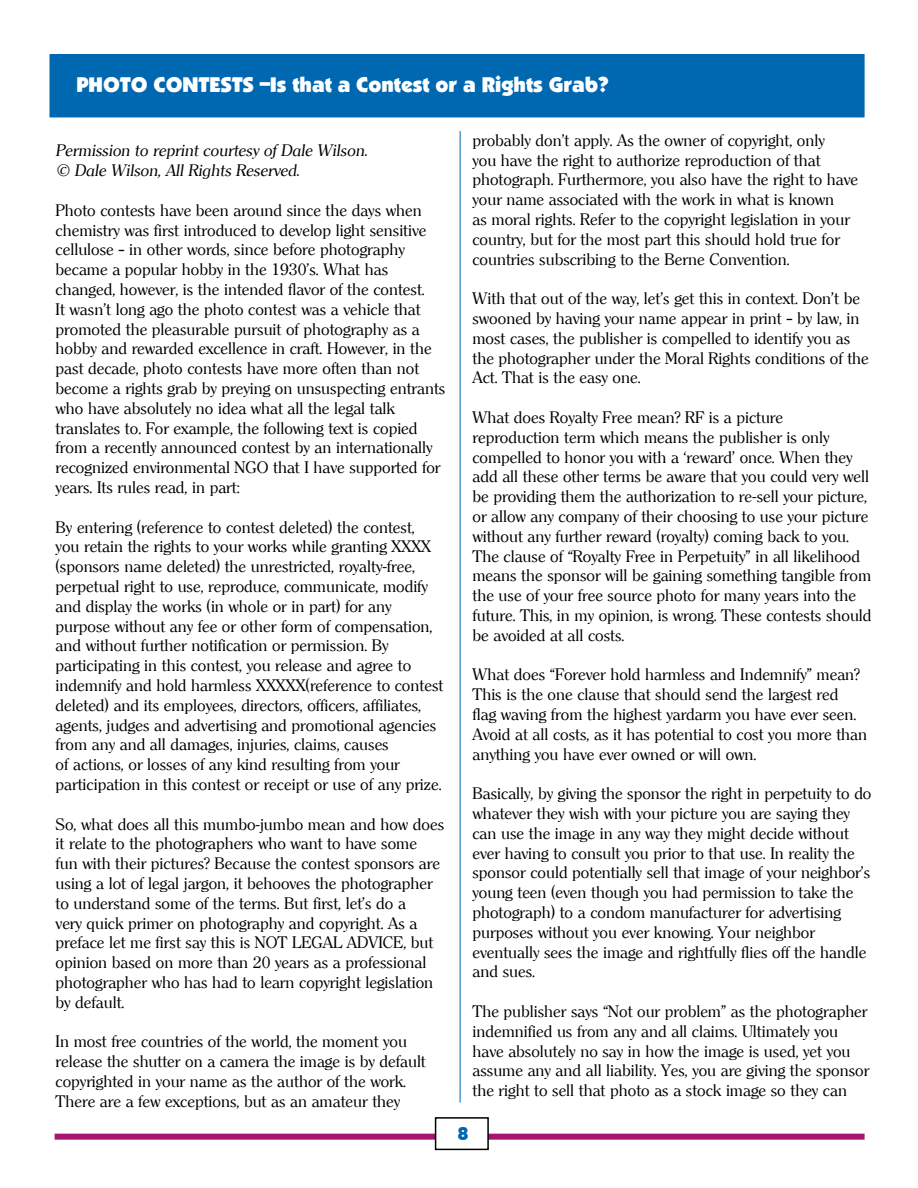
<style>
.page{position:relative;width:918px;height:1188px;background:#fff}
.page>*{position:absolute;margin:0;border:0;box-sizing:border-box;transform-origin:0 0}
.t1{font:21px "Boulder";color:#fff}
.t2{font:18px "Boulder";color:#0067b1}
.t3{font:16.5px/19.8px "Clearly Roman";color:#000}
.t4{font:italic 16.5px/19.8px "Clearly Roman";color:#000}
</style>
<div class="page">
<hr style="left:460px;top:131px;width:1px;height:971px;background:#0067b1">
<div style="left:55px;top:1134px;width:810px;height:6px;background:#a5176f"></div>
<div style="left:436px;top:1118px;width:52px;height:31px;background:#fff"></div>
<div style="left:435px;top:1117px;width:54px;height:33px;border:2px solid #000"></div>
<div style="left:50px;top:54px;width:815px;height:63px;background:#0067b1"></div>
<p class="t1" style="left:76px;top:73px;width:534px">PHOTO CONTESTS –Is that a Contest or a Rights Grab?</p>
<p class="t4" style="left:56px;top:141px;width:313px">Permission to reprint courtesy of Dale Wilson. © Dale Wilson, All Rights Reserved.</p>
<p class="t3" style="left:56px;top:200px;width:391px">Photo contests have been around since the days when chemistry was first introduced to develop light sensitive cellulose – in other words, since before photography became a popular hobby in the 1930’s. What has changed, however, is the intended flavor of the contest.<br>It wasn’t long ago the photo contest was a vehicle that promoted the pleasurable pursuit of photography as a hobby and rewarded excellence in craft. However, in the past decade, photo contests have more often than not become a rights grab by preying on unsuspecting entrants who have absolutely no idea what all the legal talk translates to. For example, the following text is copied from a recently announced contest by an internationally recognized environmental NGO that I have supported for years. Its rules read, in part:</p>
<p class="t3" style="left:56px;top:517px;width:389px">By entering (reference to contest deleted) the contest,<br>you retain the rights to your works while granting XXXX (sponsors name deleted) the unrestricted, royalty-free, perpetual right to use, reproduce, communicate, modify and display the works (in whole or in part) for any purpose without any fee or other form of compensation, and without further notification or permission. By participating in this contest, you release and agree to indemnify and hold harmless XXXXX(reference to contest deleted) and its employees, directors, officers, affiliates, agents, judges and advertising and promotional agencies from any and all damages, injuries, claims, causes<br>of actions, or losses of any kind resulting from your participation in this contest or receipt or use of any prize.</p>
<p class="t3" style="left:56px;top:814px;width:390px">So, what does all this mumbo-jumbo mean and how does it relate to the photographers who want to have some<br>fun with their pictures? Because the contest sponsors are using a lot of legal jargon, it behooves the photographer to understand some of the terms. But first, let’s do a<br>very quick primer on photography and copyright. As a preface let me first say this is NOT LEGAL ADVICE, but opinion based on more than 20 years as a professional photographer who has had to learn copyright legislation by default.</p>
<p class="t3" style="left:56px;top:1032px;width:372px">In most free countries of the world, the moment you release the shutter on a camera the image is by default copyrighted in your name as the author of the work.<br>There are a few exceptions, but as an amateur they</p>
<p class="t3" style="left:472px;top:131px;width:387px">probably don’t apply. As the owner of copyright, only<br>you have the right to authorize reproduction of that photograph. Furthermore, you also have the right to have your name associated with the work in what is known<br>as moral rights. Refer to the copyright legislation in your country, but for the most part this should hold true for countries subscribing to the Berne Convention.</p>
<p class="t3" style="left:472px;top:289px;width:398px">With that out of the way, let’s get this in context. Don’t be swooned by having your name appear in print – by law, in most cases, the publisher is compelled to identify you as the photographer under the Moral Rights conditions of the Act. That is the easy one.</p>
<p class="t3" style="left:472px;top:408px;width:401px">What does Royalty Free mean? RF is a picture reproduction term which means the publisher is only compelled to honor you with a ‘reward’ once. When they add all these other terms be aware that you could very well be providing them the authorization to re-sell your picture, or allow any company of their choosing to use your picture without any further reward (royalty) coming back to you.<br>The clause of “Royalty Free in Perpetuity” in all likelihood means the sponsor will be gaining something tangible from the use of your free source photo for many years into the future. This, in my opinion, is wrong. These contests should be avoided at all costs.</p>
<p class="t3" style="left:472px;top:665px;width:396px">What does “Forever hold harmless and Indemnify” mean?<br>This is the one clause that should send the largest red<br>flag waving from the highest yardarm you have ever seen.<br>Avoid at all costs, as it has potential to cost you more than anything you have ever owned or will own.</p>
<p class="t3" style="left:472px;top:784px;width:401px">Basically, by giving the sponsor the right in perpetuity to do whatever they wish with your picture you are saying they can use the image in any way they might decide without ever having to consult you prior to that use. In reality the sponsor could potentially sell that image of your neighbor’s young teen (even though you had permission to take the photograph) to a condom manufacturer for advertising purposes without you ever knowing. Your neighbor eventually sees the image and rightfully flies off the handle and sues.</p>
<p class="t3" style="left:472px;top:1002px;width:398px">The publisher says “Not our problem” as the photographer indemnified us from any and all claims. Ultimately you have absolutely no say in how the image is used, yet you assume any and all liability. Yes, you are giving the sponsor the right to sell that photo as a stock image so they can</p>
<p class="t2" style="left:458px;top:1123px;width:12px">8</p>
</div>
